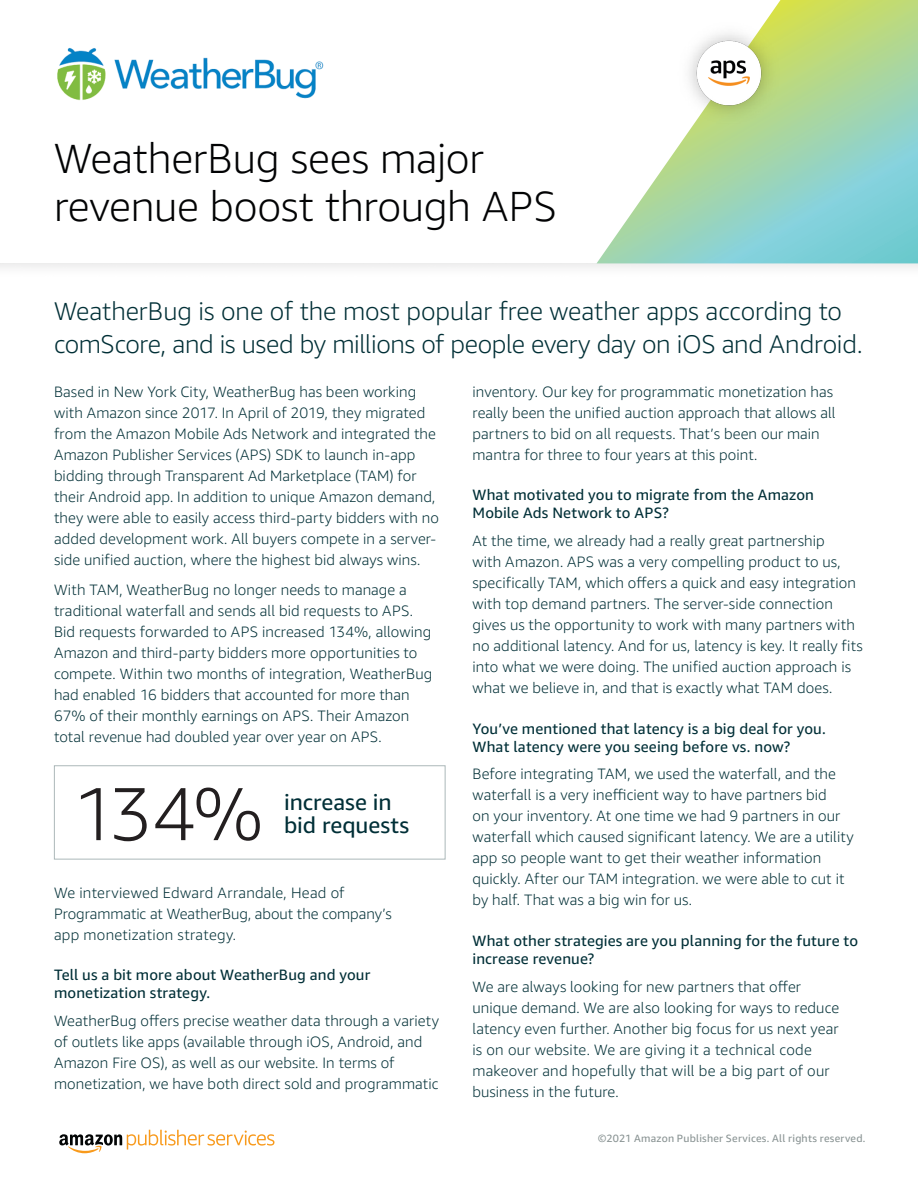
<style>
.page{position:relative;width:918px;height:1188px;background:#fff}
.page>*{position:absolute;margin:0;border:0;box-sizing:border-box;transform-origin:0 0}
.Call_Out_Big_Number{font:300 75px "Amazon Ember";color:#231f20}
.t1{font:300 42px/48px "Amazon Ember";letter-spacing:-.005em;color:#020304}
.Body_Copy_Large{font:300 25.5px/33px "Amazon Ember";letter-spacing:-.01em;color:#002f36}
.Call_Out_Text{font:22.5px/22.5px "Amazon Ember";color:#002f37}
.Body_Copy_Small{font:300 15px/21px "Amazon Ember";letter-spacing:.005em;color:#002f36}
.Small_Title{font:15px/18px "Amazon Ember";letter-spacing:.01em;color:#002f37}
.t2{font:10.5px "Amazon Ember";letter-spacing:.025em;color:#899393}
</style>
<div class="page">
<div style="left:0;top:0;width:918px;height:280px;background:#f9f9f9"></div>
<div style="left:0;top:0;width:918px;height:263px;background:#fff"></div>
<svg style="left:597px;top:0;width:321px;height:263px"></svg>
<div style="left:54px;top:765px;width:392px;height:95px;border:1px solid #acb8b9"></div>
<svg style="left:59px;top:1130px;width:215px;height:23px"></svg>
<img style="left:672px;top:16px;width:114px;height:115px">
<img style="left:57px;top:47px;width:267px;height:54px">
<h1 class="t1" style="left:54px;top:135px;width:504px">WeatherBug sees major revenue boost through APS</h1>
<p class="Body_Copy_Large" style="left:54px;top:294px;width:810px">WeatherBug is one of the most popular free weather apps according to comScore, and is used by millions of people every day on iOS and Android.</p>
<p class="Body_Copy_Small" style="left:54px;top:381px;width:387px">Based in New York City, WeatherBug has been working with Amazon since 2017. In April of 2019, they migrated from the Amazon Mobile Ads Network and integrated the Amazon Publisher Services (APS) SDK to launch in-app bidding through Transparent Ad Marketplace (TAM) for their Android app. In addition to unique Amazon demand, they were able to easily access third-party bidders with no added development work. All buyers compete in a server&shy;side unified auction, where the highest bid always wins.</p>
<p class="Body_Copy_Small" style="left:54px;top:579px;width:380px">With TAM, WeatherBug no longer needs to manage a traditional waterfall and sends all bid requests to APS.<br>Bid requests forwarded to APS increased 134%, allowing Amazon and third-party bidders more opportunities to compete. Within two months of integration, WeatherBug had enabled 16 bidders that accounted for more than 67% of their monthly earnings on APS. Their Amazon total revenue had doubled year over year on APS.</p>
<p class="Body_Copy_Small" style="left:472px;top:381px;width:365px">inventory. Our key for programmatic monetization has really been the unified auction approach that allows all partners to bid on all requests. That’s been our main mantra for three to four years at this point.</p>
<p class="Small_Title" style="left:472px;top:486px;width:343px">What motivated you to migrate from the Amazon<br>Mobile Ads Network to APS?</p>
<p class="Body_Copy_Small" style="left:472px;top:531px;width:392px">At the time, we already had a really great partnership<br>with Amazon. APS was a very compelling product to us, specifically TAM, which offers a quick and easy integration with top demand partners. The server-side connection gives us the opportunity to work with many partners with no additional latency. And for us, latency is key. It really fits into what we were doing. The unified auction approach is what we believe in, and that is exactly what TAM does.</p>
<p class="Small_Title" style="left:472px;top:720px;width:355px">You’ve mentioned that latency is a big deal for you.<br>What latency were you seeing before vs. now?</p>
<p class="Body_Copy_Small" style="left:472px;top:764px;width:383px">Before integrating TAM, we used the waterfall, and the waterfall is a very inefficient way to have partners bid<br>on your inventory. At one time we had 9 partners in our waterfall which caused significant latency. We are a utility app so people want to get their weather information quickly. After our TAM integration. we were able to cut it by half. That was a big win for us.</p>
<p class="Small_Title" style="left:472px;top:932px;width:387px">What other strategies are you planning for the future to increase revenue?</p>
<p class="Body_Copy_Small" style="left:472px;top:976px;width:368px">We are always looking for new partners that offer unique demand. We are also looking for ways to reduce latency even further. Another big focus for us next year is on our website. We are giving it a technical code makeover and hopefully that will be a big part of our business in the future.</p>
<p class="Call_Out_Big_Number" style="left:72px;top:768px;width:193px">134%</p>
<p class="Call_Out_Text" style="left:284px;top:791px;width:127px">increase in bid requests</p>
<p class="Body_Copy_Small" style="left:54px;top:882px;width:339px">We interviewed Edward Arrandale, Head of<br>Programmatic at WeatherBug, about the company’s app monetization strategy.</p>
<p class="Small_Title" style="left:54px;top:966px;width:318px">Tell us a bit more about WeatherBug and your monetization strategy.</p>
<p class="Body_Copy_Small" style="left:54px;top:1011px;width:387px">WeatherBug offers precise weather data through a variety of outlets like apps (available through iOS, Android, and Amazon Fire OS), as well as our website. In terms of monetization, we have both direct sold and programmatic</p>
<p class="t2" style="left:598px;top:1131px;width:269px">©2021 Amazon Publisher Services. All rights reserved.</p>
</div>
